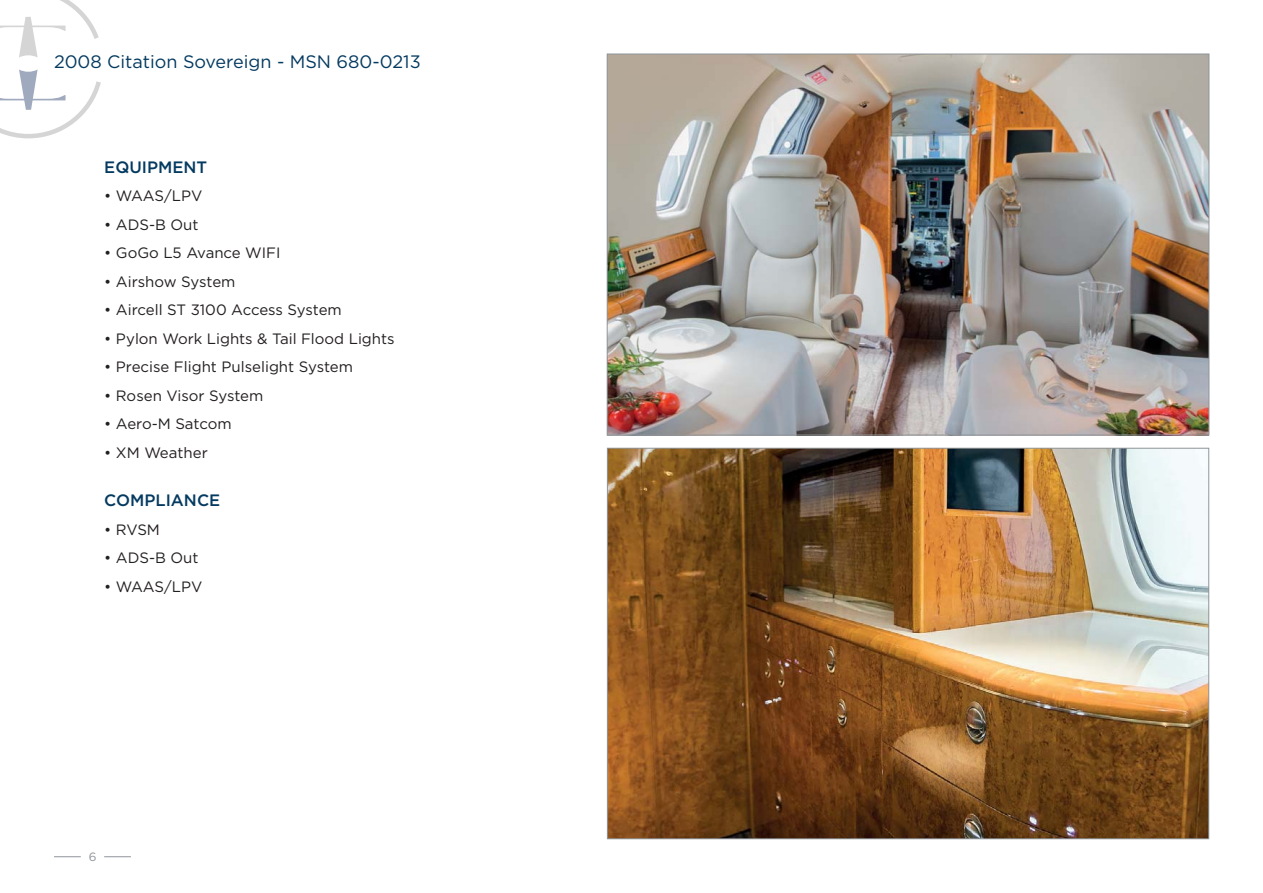
<style>
.page{position:relative;width:1263px;height:893px;background:#fff}
.page>*{position:absolute;margin:0;border:0;box-sizing:border-box;transform-origin:0 0}
.t1{font:18px "Gotham";color:#043a60}
.t2{font:500 16.5px "Gotham";color:#043a60}
.t3{font:15px "Gotham";color:#231f20}
.t4{font:12px "Gotham";color:#909599}
</style>
<div class="page">
<svg style="left:0;top:0;width:101px;height:139px"></svg>
<svg style="left:54px;top:856px;width:27px;height:1px"></svg>
<svg style="left:104px;top:856px;width:27px;height:1px"></svg>
<img style="left:609px;top:56px;width:598px;height:377px">
<img style="left:609px;top:450px;width:598px;height:387px">
<p class="t1" style="left:54px;top:54px;width:368px">2008 Citation Sovereign - MSN 680-0213</p>
<p class="t2" style="left:104px;top:160px;width:104px">EQUIPMENT</p>
<p class="t3" style="left:104px;top:189px;width:99px">• WAAS/LPV</p>
<p class="t3" style="left:104px;top:218px;width:96px">• ADS-B Out</p>
<p class="t3" style="left:104px;top:246px;width:178px">• GoGo L5 Avance WIFI</p>
<p class="t3" style="left:104px;top:275px;width:133px">• Airshow System</p>
<p class="t3" style="left:104px;top:303px;width:239px">• Aircell ST 3100 Access System</p>
<p class="t3" style="left:104px;top:332px;width:292px">• Pylon Work Lights &amp; Tail Flood Lights</p>
<p class="t3" style="left:104px;top:360px;width:250px">• Precise Flight Pulselight System</p>
<p class="t3" style="left:104px;top:389px;width:161px">• Rosen Visor System</p>
<p class="t3" style="left:104px;top:417px;width:129px">• Aero-M Satcom</p>
<p class="t3" style="left:104px;top:446px;width:105px">• XM Weather</p>
<p class="t2" style="left:104px;top:493px;width:117px">COMPLIANCE</p>
<p class="t3" style="left:104px;top:523px;width:57px">• RVSM</p>
<p class="t3" style="left:104px;top:551px;width:96px">• ADS-B Out</p>
<p class="t3" style="left:104px;top:580px;width:99px">• WAAS/LPV</p>
<p class="t4" style="left:89px;top:852px;width:9px">6</p>
</div>
